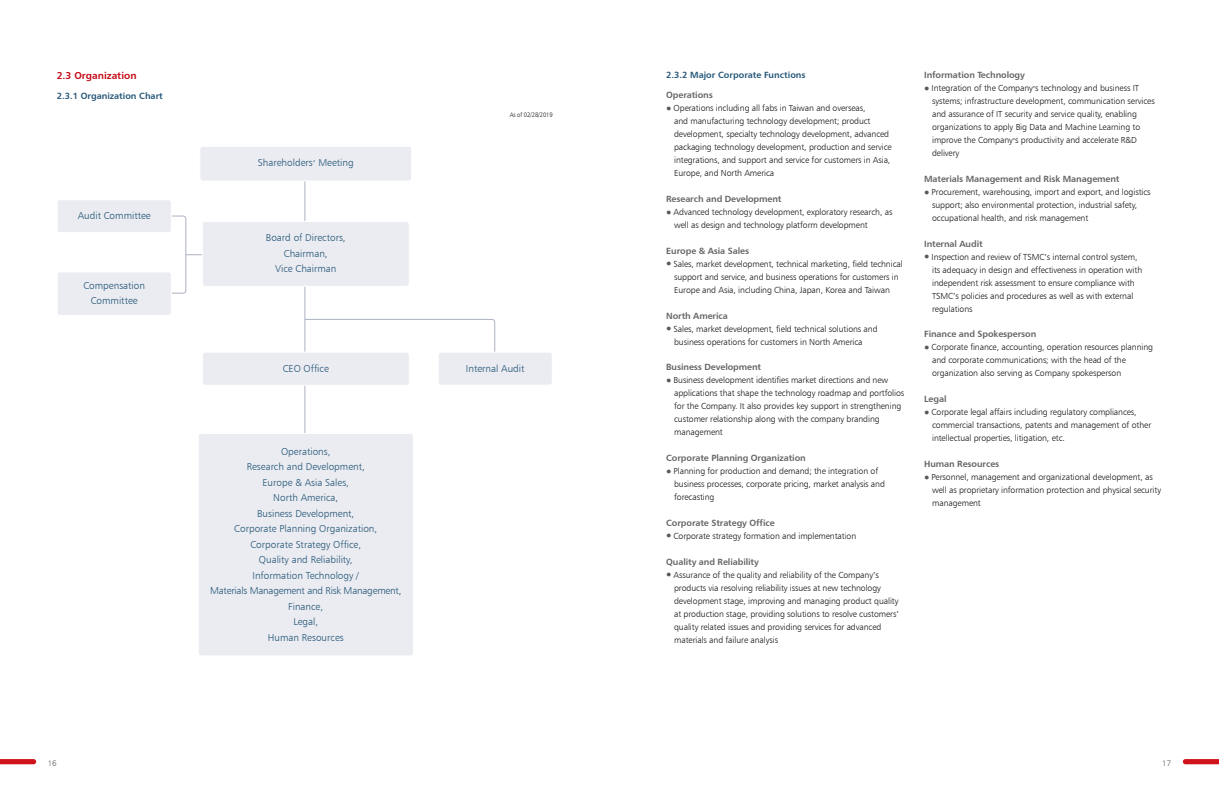
<style>
.page{position:relative;width:1219px;height:794px;background:#fff}
.page>*{position:absolute;margin:0;border:0;box-sizing:border-box;transform-origin:0 0}
.t1{font:10px/15.5px "Humanist 777 BT Light B";color:#245678;text-align:center}
.內文標-第一層{font:10px "Humanist 777 BT Bold B";color:#c30813}
.內文標-第三層{font:9px "Humanist 777 BT Bold B";letter-spacing:-.01em;color:#656464}
.內文標-第二層{font:9px "Humanist 777 BT Bold B";color:#245678}
.t2{font:8.8px/13px "Humanist 777 BT Light B";letter-spacing:-.01em;color:#191817}
.t3{font:8px "Humanist 777 BT Light B";color:#595757}
.註解_一二三{font:6.5px "Humanist 777 BT Light B";letter-spacing:-.01em;color:#191817;scale:.9 1}
.s1{font-family:"Arial";font-size:15.3px;color:#595757}
</style>
<div class="page">
<svg style="left:0;top:759px;width:36px;height:5px"></svg>
<svg style="left:1183px;top:759px;width:36px;height:5px"></svg>
<hr style="left:304px;top:152px;width:1px;height:352px;background:#acb2c2">
<div style="left:200px;top:146px;width:212px;height:35px;background:#ebecf1;border-radius:3px"></div>
<div style="left:199px;top:146px;width:213px;height:35px;border:1px solid #fff;border-radius:3px"></div>
<svg style="left:172px;top:215px;width:15px;height:79px"></svg>
<hr style="left:186px;top:254px;width:59px;height:1px;background:#acb2c2">
<svg style="left:304px;top:318px;width:192px;height:34px"></svg>
<div style="left:57px;top:200px;width:114px;height:33px;background:#ebecf1;border-radius:3px"></div>
<div style="left:57px;top:199px;width:115px;height:34px;border:1px solid #fff;border-radius:3px"></div>
<div style="left:57px;top:272px;width:114px;height:43px;background:#ebecf1;border-radius:3px"></div>
<div style="left:57px;top:271px;width:115px;height:45px;border:1px solid #fff;border-radius:3px"></div>
<div style="left:438px;top:352px;width:114px;height:33px;background:#ebecf1;border-radius:3px"></div>
<div style="left:438px;top:352px;width:115px;height:33px;border:1px solid #fff;border-radius:3px"></div>
<div style="left:202px;top:352px;width:207px;height:33px;background:#ebecf1;border-radius:3px"></div>
<div style="left:202px;top:352px;width:208px;height:34px;border:1px solid #fff;border-radius:3px"></div>
<div style="left:202px;top:221px;width:207px;height:65px;background:#ebecf1;border-radius:3px"></div>
<div style="left:202px;top:221px;width:208px;height:66px;border:1px solid #fff;border-radius:3px"></div>
<div style="left:198px;top:433px;width:215px;height:223px;background:#ebecf1;border-radius:3px"></div>
<div style="left:198px;top:433px;width:216px;height:223px;border:1px solid #fff;border-radius:3px"></div>
<p class="內文標-第一層" style="left:57px;top:69px;width:81px">2.3 Organization</p>
<p class="內文標-第二層" style="left:57px;top:91px;width:108px">2.3.1 Organization Chart</p>
<p class="t1" style="left:78px;top:208px;width:75px">Audit Committee</p>
<p class="t1" style="left:83px;top:277px;width:63px">Compensation<br>Committee</p>
<p class="t1" style="left:258px;top:155px;width:97px">Shareholders’ Meeting</p>
<p class="t1" style="left:266px;top:230px;width:81px">Board of Directors,<br>Chairman,</p>
<p class="t1" style="left:275px;top:261px;width:63px">Vice Chairman</p>
<p class="註解_一二三" style="left:510px;top:110px;width:49px">As of 02/28/2019</p>
<p class="t1" style="left:283px;top:360px;width:48px">CEO Office</p>
<p class="t1" style="left:466px;top:360px;width:60px">Internal Audit</p>
<p class="t1" style="left:210px;top:443px;width:193px">Operations,<br>Research and Development,<br>Europe &amp; Asia Sales,<br>North America,<br>Business Development,<br>Corporate Planning Organization,<br>Corporate Strategy Office,<br>Quality and Reliability,<br>Information Technology /<br>Materials Management and Risk Management,<br>Finance,<br>Legal,<br>Human Resources</p>
<p class="內文標-第二層" style="left:666px;top:69px;width:141px">2.3.2 Major Corporate Functions</p>
<p class="內文標-第三層" style="left:666px;top:89px;width:48px">Operations</p>
<p class="t2" style="left:674px;top:101px;width:219px;text-indent:-8px"><span class="s1">•</span> Operations including all fabs in Taiwan and overseas,<br>and manufacturing technology development; product development, specialty technology development, advanced packaging technology development, production and service integrations, and support and service for customers in Asia, Europe, and North America</p>
<p class="內文標-第三層" style="left:666px;top:193px;width:117px">Research and Development</p>
<p class="t2" style="left:674px;top:205px;width:220px;text-indent:-8px"><span class="s1">•</span> Advanced technology development, exploratory research, as well as design and technology platform development</p>
<p class="內文標-第三層" style="left:666px;top:245px;width:84px">Europe &amp; Asia Sales</p>
<p class="t2" style="left:666px;top:257px;width:238px;text-align:center"><span class="s1">•</span> Sales, market development, technical marketing, field technical support and service, and business operations for customers in<br>Europe and Asia, including China, Japan, Korea and Taiwan</p>
<p class="內文標-第三層" style="left:666px;top:310px;width:63px">North America</p>
<p class="t2" style="left:674px;top:322px;width:205px;text-indent:-8px"><span class="s1">•</span> Sales, market development, field technical solutions and business operations for customers in North America</p>
<p class="內文標-第三層" style="left:666px;top:361px;width:97px">Business Development</p>
<p class="t2" style="left:674px;top:373px;width:232px;text-indent:-8px"><span class="s1">•</span> Business development identifies market directions and new applications that shape the technology roadmap and portfolios for the Company. It also provides key support in strengthening customer relationship along with the company branding management</p>
<p class="內文標-第三層" style="left:666px;top:452px;width:141px">Corporate Planning Organization</p>
<p class="t2" style="left:674px;top:464px;width:212px;text-indent:-8px"><span class="s1">•</span> Planning for production and demand; the integration of business processes, corporate pricing, market analysis and forecasting</p>
<p class="內文標-第三層" style="left:666px;top:517px;width:110px">Corporate Strategy Office</p>
<p class="t2" style="left:666px;top:529px;width:192px"><span class="s1">•</span> Corporate strategy formation and implementation</p>
<p class="內文標-第三層" style="left:666px;top:556px;width:94px">Quality and Reliability</p>
<p class="t2" style="left:674px;top:568px;width:226px;text-indent:-8px"><span class="s1">•</span> Assurance of the quality and reliability of the Company’s products via resolving reliability issues at new technology development stage, improving and managing product quality at production stage, providing solutions to resolve customers’ quality related issues and providing services for advanced materials and failure analysis</p>
<p class="內文標-第三層" style="left:924px;top:69px;width:102px">Information Technology</p>
<p class="t2" style="left:932px;top:81px;width:224px;text-indent:-8px"><span class="s1">•</span> Integration of the Company’s technology and business IT systems; infrastructure development, communication services and assurance of IT security and service quality, enabling organizations to apply Big Data and Machine Learning to improve the Company’s productivity and accelerate R&amp;D delivery</p>
<p class="內文標-第三層" style="left:924px;top:173px;width:197px">Materials Management and Risk Management</p>
<p class="t2" style="left:932px;top:185px;width:220px;text-indent:-8px"><span class="s1">•</span> Procurement, warehousing, import and export, and logistics support; also environmental protection, industrial safety, occupational health, and risk management</p>
<p class="內文標-第三層" style="left:924px;top:238px;width:60px">Internal Audit</p>
<p class="t2" style="left:932px;top:250px;width:212px;text-indent:-8px"><span class="s1">•</span> Inspection and review of TSMC’s internal control system, its adequacy in design and effectiveness in operation with independent risk assessment to ensure compliance with TSMC’s policies and procedures as well as with external regulations</p>
<p class="內文標-第三層" style="left:924px;top:329px;width:114px">Finance and Spokesperson</p>
<p class="t2" style="left:932px;top:341px;width:222px;text-indent:-8px"><span class="s1">•</span> Corporate finance, accounting, operation resources planning and corporate communications; with the head of the organization also serving as Company spokesperson</p>
<p class="內文標-第三層" style="left:924px;top:393px;width:24px">Legal</p>
<p class="t2" style="left:932px;top:405px;width:221px;text-indent:-8px"><span class="s1">•</span> Corporate legal affairs including regulatory compliances, commercial transactions, patents and management of other intellectual properties, litigation, etc.</p>
<p class="內文標-第三層" style="left:924px;top:458px;width:77px">Human Resources</p>
<p class="t2" style="left:932px;top:470px;width:230px;text-indent:-8px"><span class="s1">•</span> Personnel, management and organizational development, as well as proprietary information protection and physical security management</p>
<p class="t3" style="left:48px;top:758px;width:10px">16</p>
<p class="t3" style="left:1162px;top:758px;width:10px">17</p>
</div>
